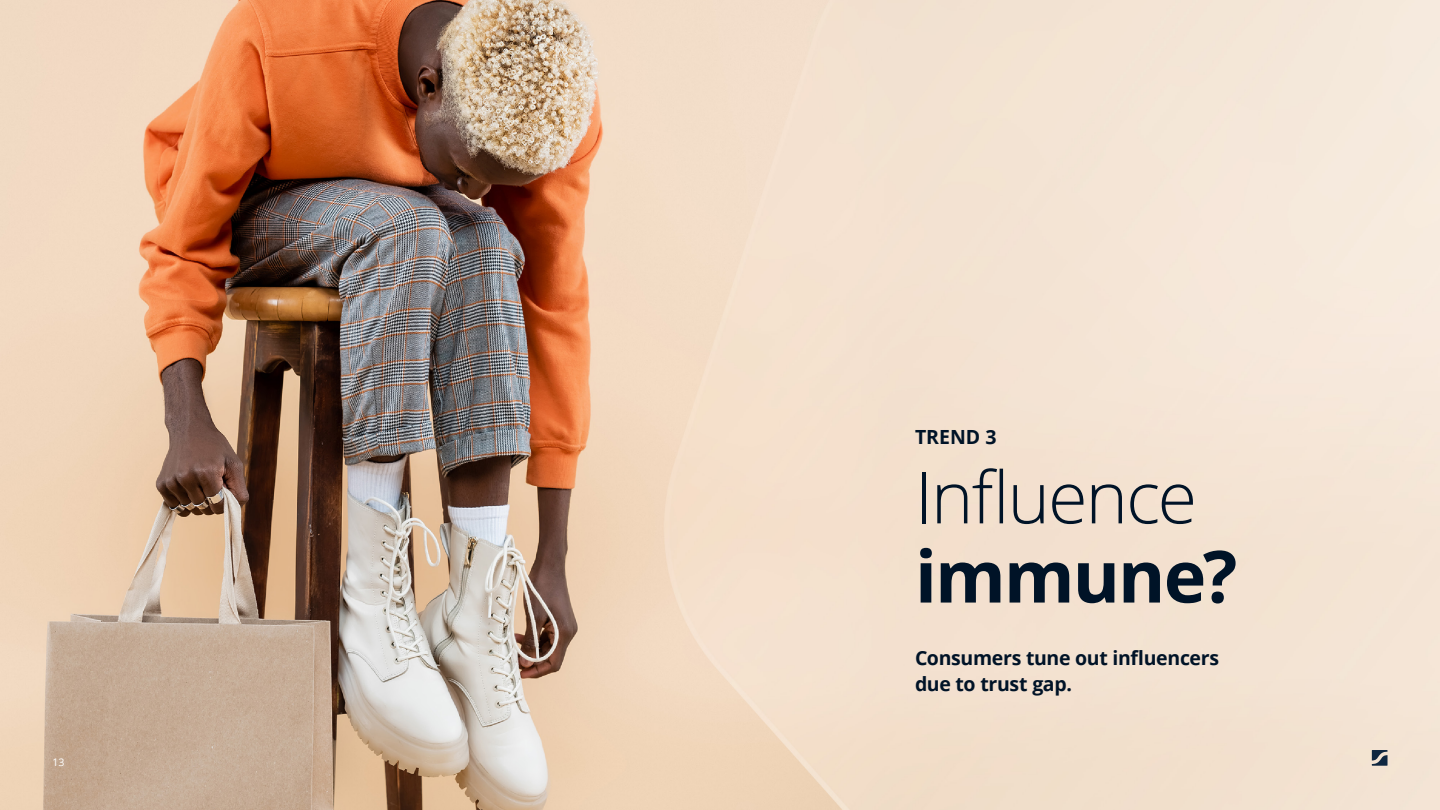
<style>
.page{position:relative;width:1440px;height:810px;background:#fff}
.page>*{position:absolute;margin:0;border:0;box-sizing:border-box;transform-origin:0 0}
.t1{font:300 72px "Open Sans";letter-spacing:-.03em;color:#001327}
.t2{font:700 72px "Open Sans";letter-spacing:-.025em;color:#001327}
.t3{font:700 19.5px/25.5px "Open Sans";letter-spacing:-.015em;color:#001327}
.t4{font:10.5px "Open Sans";color:#fff}
</style>
<div class="page">
<img style="left:0;top:0;width:1440px;height:810px">
<svg style="left:1372px;top:750px;width:16px;height:16px"></svg>
<p class="t4" style="left:52px;top:755px;width:14px">13</p>
<p class="t3" style="left:915px;top:424px;width:83px">TREND 3</p>
<h1 class="t1" style="left:915px;top:448px;width:284px">Influence</h1>
<h1 class="t2" style="left:915px;top:526px;width:324px">immune?</h1>
<p class="t3" style="left:915px;top:645px;width:306px">Consumers tune out influencers due to trust gap.</p>
</div>
